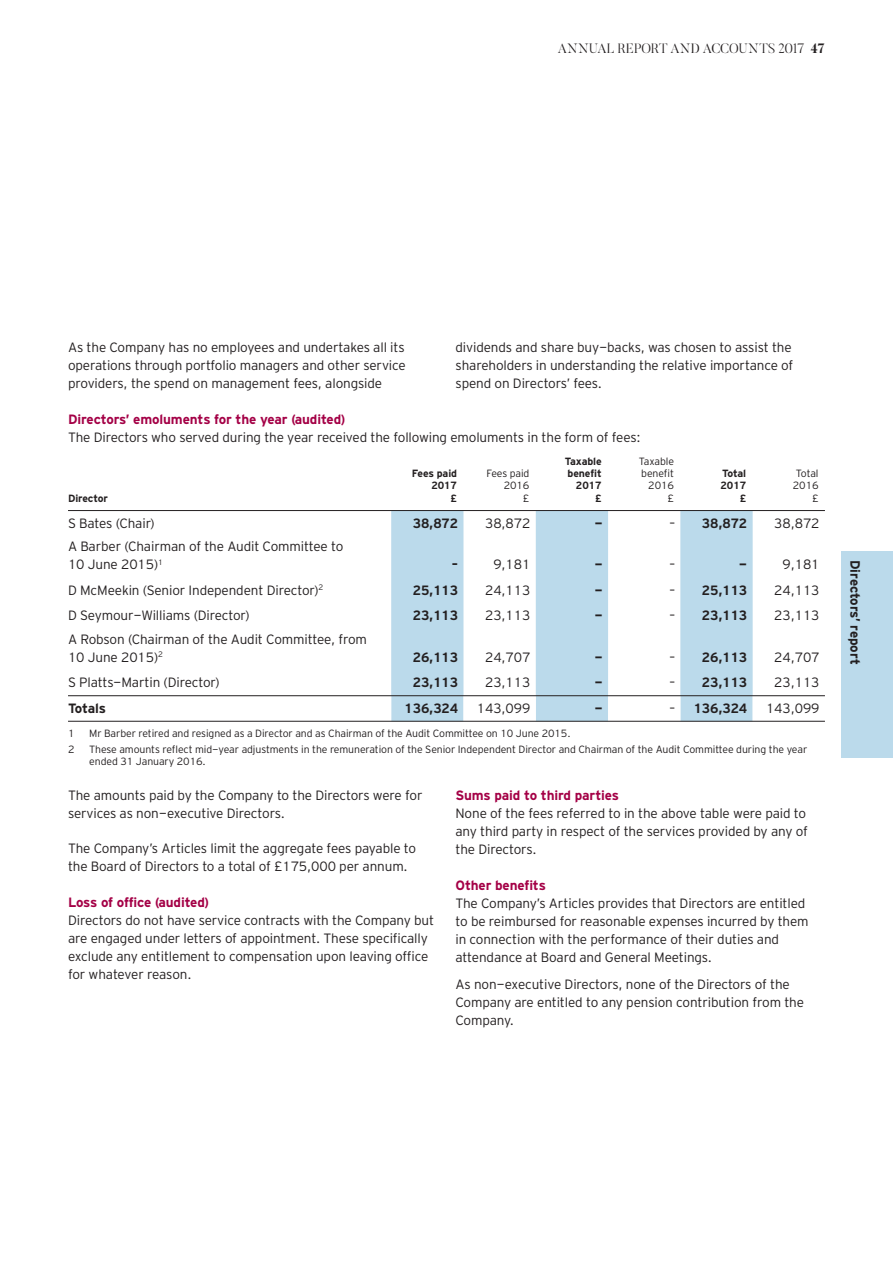
<style>
.page{position:relative;width:893px;height:1263px;background:#fff}
.page>*{position:absolute;margin:0;border:0;box-sizing:border-box;transform-origin:0 0}
.t1{font:300 13.5px/18px "Interstate Tab";letter-spacing:-.01em;color:#231f20}
.t2{font:700 13.5px "Interstate Tab";letter-spacing:-.01em;color:#231f20}
.t3{font:700 13.5px "Interstate Tab";letter-spacing:-.01em;color:#a40046}
.t4{font:300 13.5px "Butler";letter-spacing:.005em;color:#231f20}
.t5{font:300 10.5px/12px "Interstate Tab";letter-spacing:-.01em;color:#231f20;text-align:right}
.t6{font:700 10.5px/12px "Interstate Tab";letter-spacing:-.01em;color:#231f20;text-align:right}
.s1{font-weight:700}
.s2{font-weight:300}
</style>
<div class="page">
<div style="left:842px;top:551px;width:51px;height:207px;background:#bbdaeb"></div>
<svg style="left:391px;top:511px;width:362px;height:184px;fill:#bbdaeb"></svg>
<svg style="left:68px;top:695px;width:757px;height:27px"></svg>
<svg style="left:68px;top:510px;width:757px;height:1px"></svg>
<p class="t4" style="left:558px;top:41px;width:269px">ANNUAL REPORT AND ACCOUNTS 2017 <span class="s1">47</span></p>
<p class="t1" style="left:68px;top:340px;width:339px;text-align:justify">As the Company has no employees and undertakes all its operations through portfolio managers and other service providers, the spend on management fees, alongside</p>
<p class="t1" style="left:455px;top:340px;width:339px;text-align:justify">dividends and share buy-backs, was chosen to assist the shareholders in understanding the relative importance of spend on Directors’ fees.</p>
<p class="t3" style="left:68px;top:414px;width:279px">Directors’ emoluments for the year (audited)</p>
<p class="t1" style="left:68px;top:430px;width:574px">The Directors who served during the year received the following emoluments in the form of fees:</p>
<p class="t6" style="left:412px;top:468px;width:47px">Fees paid<br>2017</p>
<p class="t5" style="left:486px;top:469px;width:44px">Fees paid<br>2016</p>
<p class="t6" style="left:565px;top:456px;width:38px">Taxable benefit<br>2017</p>
<p class="t5" style="left:639px;top:457px;width:37px">Taxable benefit<br>2016</p>
<p class="t6" style="left:720px;top:468px;width:27px;text-align:left">Total<br>2017</p>
<p class="t5" style="left:793px;top:469px;width:27px;text-align:left">Total<br>2016</p>
<p class="t6" style="left:68px;top:493px;width:42px">Director</p>
<p class="t6" style="left:451px;top:493px;width:8px">£</p>
<p class="t5" style="left:523px;top:493px;width:8px">£</p>
<p class="t6" style="left:595px;top:493px;width:8px">£</p>
<p class="t5" style="left:667px;top:493px;width:8px">£</p>
<p class="t6" style="left:740px;top:493px;width:8px">£</p>
<p class="t5" style="left:812px;top:493px;width:8px">£</p>
<p class="t1" style="left:68px;top:515px;width:88px">S Bates (Chair)</p>
<p class="t2" style="left:413px;top:518px;width:47px">38,872</p>
<p class="t1" style="left:485px;top:515px;width:47px">38,872</p>
<p class="t2" style="left:594px;top:518px;width:10px">-</p>
<p class="t2" style="left:669px;top:518px;width:79px"><span class="s2">–</span> 38,872</p>
<p class="t1" style="left:774px;top:515px;width:47px">38,872</p>
<p class="t1" style="left:68px;top:539px;width:277px">A Barber (Chairman of the Audit Committee to<br>10 June 2015)<sup>1</sup></p>
<p class="t2" style="left:452px;top:559px;width:8px">–</p>
<p class="t1" style="left:493px;top:557px;width:39px">9,181</p>
<p class="t2" style="left:594px;top:559px;width:10px">-</p>
<p class="t1" style="left:669px;top:557px;width:7px">–</p>
<p class="t2" style="left:739px;top:559px;width:10px">-</p>
<p class="t1" style="left:782px;top:557px;width:39px">9,181</p>
<p class="t1" style="left:68px;top:582px;width:257px">D McMeekin (Senior Independent Director)<sup>2</sup></p>
<p class="t2" style="left:413px;top:585px;width:47px">25,113</p>
<p class="t1" style="left:485px;top:582px;width:47px">24,113</p>
<p class="t2" style="left:594px;top:585px;width:10px">-</p>
<p class="t2" style="left:669px;top:585px;width:79px"><span class="s2">–</span> 25,113</p>
<p class="t1" style="left:774px;top:582px;width:47px">24,113</p>
<p class="t1" style="left:68px;top:608px;width:183px">D Seymour-Williams (Director)</p>
<p class="t2" style="left:413px;top:610px;width:47px">23,113</p>
<p class="t1" style="left:485px;top:608px;width:47px">23,113</p>
<p class="t2" style="left:594px;top:610px;width:10px">-</p>
<p class="t2" style="left:669px;top:610px;width:79px"><span class="s2">–</span> 23,113</p>
<p class="t1" style="left:774px;top:608px;width:47px">23,113</p>
<p class="t1" style="left:68px;top:631px;width:301px">A Robson (Chairman of the Audit Committee, from<br>10 June 2015)<sup>2</sup></p>
<p class="t2" style="left:413px;top:652px;width:47px">26,113</p>
<p class="t1" style="left:485px;top:649px;width:47px">24,707</p>
<p class="t2" style="left:594px;top:652px;width:10px">-</p>
<p class="t2" style="left:669px;top:652px;width:79px"><span class="s2">–</span> 26,113</p>
<p class="t1" style="left:774px;top:649px;width:47px">24,707</p>
<p class="t1" style="left:68px;top:675px;width:153px">S Platts-Martin (Director)</p>
<p class="t2" style="left:413px;top:678px;width:47px">23,113</p>
<p class="t1" style="left:485px;top:675px;width:47px">23,113</p>
<p class="t2" style="left:594px;top:678px;width:10px">-</p>
<p class="t2" style="left:669px;top:678px;width:79px"><span class="s2">–</span> 23,113</p>
<p class="t1" style="left:774px;top:675px;width:47px">23,113</p>
<p class="t2" style="left:68px;top:703px;width:40px">Totals</p>
<p class="t2" style="left:405px;top:703px;width:55px">136,324</p>
<p class="t1" style="left:477px;top:700px;width:55px">143,099</p>
<p class="t2" style="left:594px;top:703px;width:10px">-</p>
<p class="t2" style="left:669px;top:703px;width:79px"><span class="s2">–</span> 136,324</p>
<p class="t1" style="left:766px;top:700px;width:55px">143,099</p>
<p class="t5" style="left:68px;top:728px;width:8px">1</p>
<p class="t5" style="left:89px;top:728px;width:483px">Mr Barber retired and resigned as a Director and as Chairman of the Audit Committee on 10 June 2015.</p>
<p class="t5" style="left:68px;top:744px;width:8px">2</p>
<p class="t5" style="left:89px;top:744px;width:719px;text-align:left">These amounts reflect mid-year adjustments in the remuneration of the Senior Independent Director and Chairman of the Audit Committee during the year ended 31 January 2016.</p>
<p class="t1" style="left:68px;top:788px;width:356px">The amounts paid by the Company to the Directors were for services as non-executive Directors.</p>
<p class="t1" style="left:68px;top:841px;width:350px">The Company’s Articles limit the aggregate fees payable to the Board of Directors to a total of £175,000 per annum.</p>
<p class="t3" style="left:68px;top:897px;width:143px">Loss of office (audited)</p>
<p class="t1" style="left:68px;top:913px;width:367px">Directors do not have service contracts with the Company but are engaged under letters of appointment. These specifically exclude any entitlement to compensation upon leaving office for whatever reason.</p>
<p class="t3" style="left:455px;top:790px;width:165px">Sums paid to third parties</p>
<p class="t1" style="left:455px;top:806px;width:354px">None of the fees referred to in the above table were paid to any third party in respect of the services provided by any of the Directors.</p>
<p class="t3" style="left:455px;top:880px;width:92px">Other benefits</p>
<p class="t1" style="left:455px;top:896px;width:355px">The Company’s Articles provides that Directors are entitled to be reimbursed for reasonable expenses incurred by them in connection with the performance of their duties and attendance at Board and General Meetings.</p>
<p class="t1" style="left:455px;top:977px;width:350px">As non-executive Directors, none of the Directors of the<br>Company are entitled to any pension contribution from the<br>Company.</p>
<p class="t2" style="left:860px;top:560px;width:106px;rotate:90deg">Directors’ report</p>
</div>
